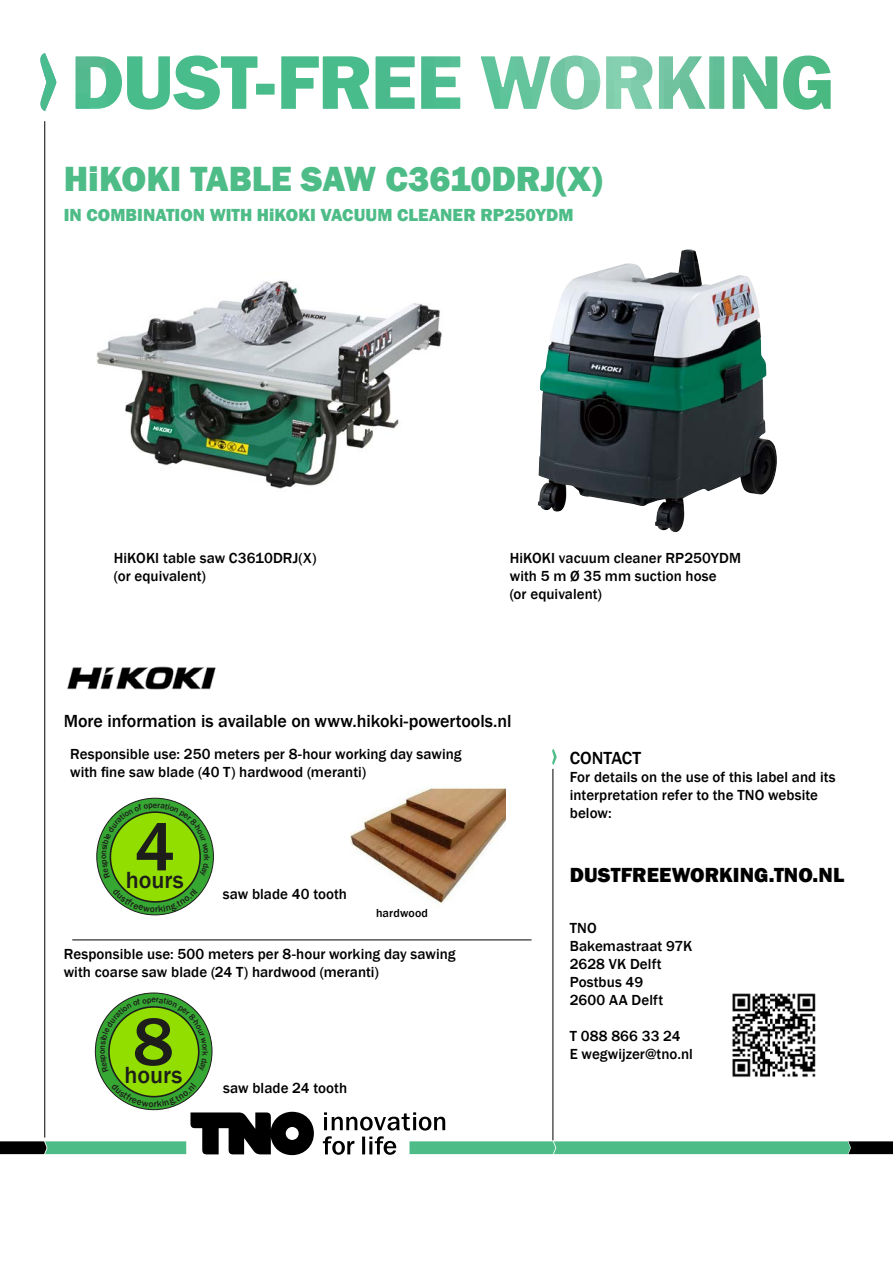
<style>
.page{position:relative;width:893px;height:1263px;background:#fff}
.page>*{position:absolute;margin:0;border:0;box-sizing:border-box;transform-origin:0 0}
.t1{font:500 69.6px "Franklin Gothic";color:#1d1d1b}
.t2{font:44.25px "Myriad Pro";color:#1d1d1b}
.t3{font:800 36px "Franklin Gothic";color:#4dbc87}
.t4{font:500 24px "Franklin Gothic";color:#1d1d1b}
.t5{font:800 21px "Franklin Gothic";color:#000}
.t6{font:500 18px "Franklin Gothic";letter-spacing:-.005em;color:#000}
.t7{font:800 18px "Franklin Gothic";color:#4dbc87}
.t8{font:15.15px "Myriad Pro";color:#1d1d1b}
.t9{font:500 15px/18px "Franklin Gothic";letter-spacing:.005em;color:#000}
.t10{font:500 12px "Franklin Gothic";letter-spacing:.015em;color:#000}
</style>
<div class="page">
<svg style="left:44px;top:702px;width:1px;height:12px"></svg>
<hr style="left:45px;top:121px;width:1px;height:1016px;background:#000">
<hr style="left:553px;top:769px;width:1px;height:371px;background:#000">
<svg style="left:552px;top:749px;width:5px;height:16px"></svg>
<img style="left:40px;top:53px;width:16px;height:58px">
<hr style="left:72px;top:940px;width:459px;height:1px;background:#000">
<svg style="left:75px;top:55px;width:756px;height:55px"></svg>
<img style="left:351px;top:788px;width:154px;height:116px">
<img style="left:67px;top:666px;width:149px;height:24px">
<img style="left:732px;top:993px;width:84px;height:84px">
<img style="left:96px;top:280px;width:346px;height:209px">
<img style="left:538px;top:249px;width:239px;height:284px">
<svg style="left:97px;top:798px;width:116px;height:117px"></svg>
<div style="left:110px;top:812px;width:90px;height:90px;background:#92de00;border-radius:50%"></div>
<svg style="left:95px;top:993px;width:117px;height:117px"></svg>
<div style="left:109px;top:1007px;width:90px;height:90px;background:#92de00;border-radius:50%"></div>
<svg style="left:102px;top:803px;width:108px;height:75px"></svg>
<svg style="left:113px;top:888px;width:85px;height:24px"></svg>
<svg style="left:100px;top:998px;width:108px;height:75px"></svg>
<svg style="left:0;top:1083px;width:893px;height:73px"></svg>
<h3 class="t3" style="left:64px;top:156px;width:540px">HiKOKI TABLE SAW C3610DRJ(X)</h3>
<p class="t7" style="left:64px;top:203px;width:511px">IN COMBINATION WITH HiKOKI VACUUM CLEANER RP250YDM</p>
<p class="t9" style="left:114px;top:550px;width:204px">HiKOKI table saw C3610DRJ(X) (or equivalent)</p>
<p class="t9" style="left:510px;top:550px;width:233px">HiKOKI vacuum cleaner RP250YDM with 5 m Ø 35 mm suction hose<br>(or equivalent)</p>
<p class="t6" style="left:64px;top:710px;width:449px">More information is available on www.hikoki-powertools.nl</p>
<p class="t9" style="left:70px;top:746px;width:393px">Responsible use: 250 meters per 8-hour working day sawing with fine saw blade (40 T) hardwood (meranti)</p>
<h1 class="t1" style="left:134px;top:804px;width:42px">4</h1>
<h2 class="t2" style="left:144px;top:825px;width:24px">8</h2>
<p class="t8" style="left:144px;top:865px;width:23px">uur</p>
<h3 class="t4" style="left:126px;top:865px;width:59px">hours</h3>
<p class="t9" style="left:223px;top:885px;width:126px">saw blade 40 tooth</p>
<p class="t10" style="left:376px;top:906px;width:54px">hardwood</p>
<p class="t9" style="left:64px;top:945px;width:393px">Responsible use: 500 meters per 8-hour working day sawing with coarse saw blade (24 T) hardwood (meranti)</p>
<h1 class="t1" style="left:133px;top:999px;width:42px">8</h1>
<h2 class="t2" style="left:142px;top:1020px;width:24px">8</h2>
<p class="t8" style="left:143px;top:1060px;width:23px">uur</p>
<h3 class="t4" style="left:124px;top:1060px;width:59px">hours</h3>
<p class="t9" style="left:223px;top:1079px;width:125px">saw blade 24 tooth</p>
<p class="t6" style="left:570px;top:747px;width:73px">CONTACT</p>
<p class="t9" style="left:570px;top:768px;width:267px">For details on the use of this label and its interpretation refer to the TNO website below:</p>
<h3 class="t5" style="left:570px;top:861px;width:276px">DUSTFREEWORKING.TNO.NL</h3>
<p class="t9" style="left:570px;top:919px;width:124px">TNO<br>Bakemastraat 97K<br>2628 VK Delft<br>Postbus 49<br>2600 AA Delft</p>
<p class="t9" style="left:570px;top:1027px;width:125px">T 088 866 33 24<br>E wegwijzer@tno.nl</p>
</div>
